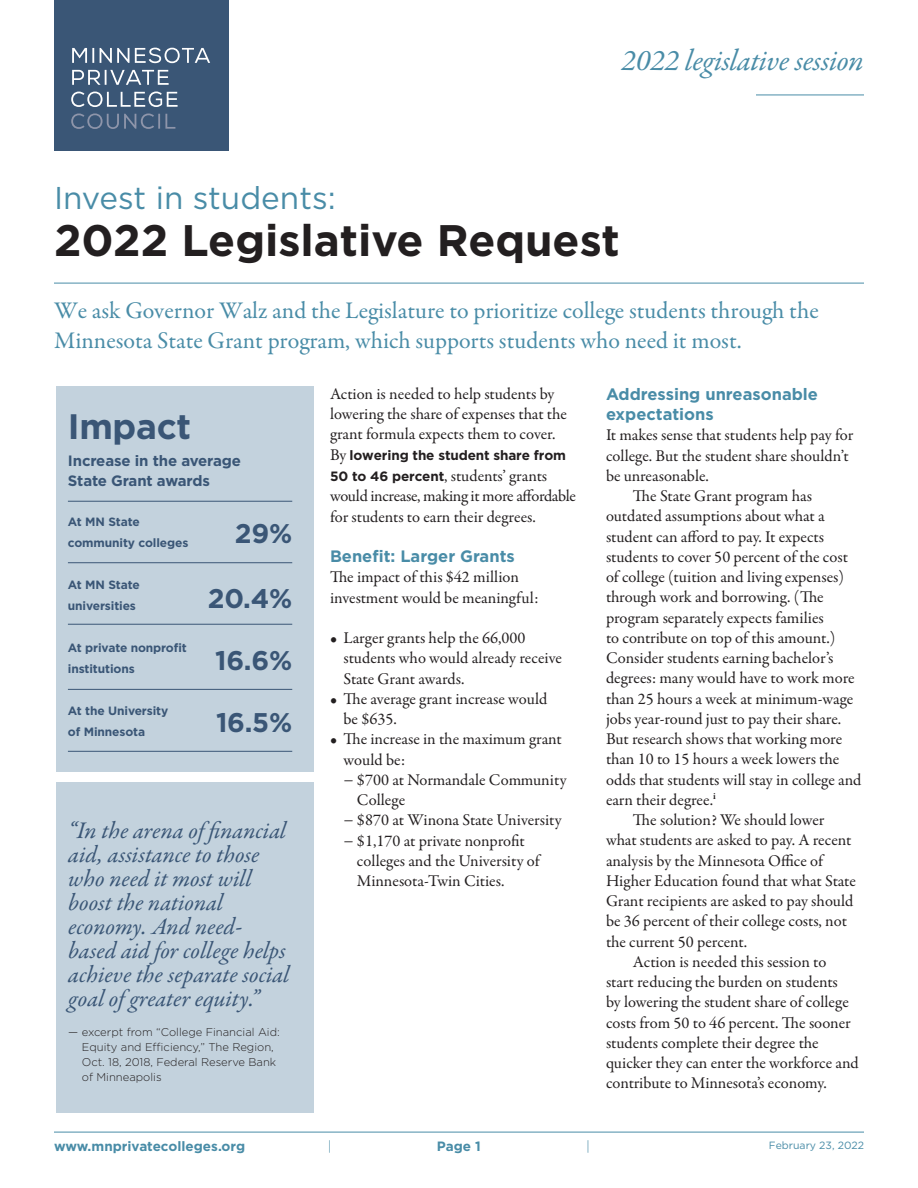
<style>
.page{position:relative;width:918px;height:1188px;background:#fff}
.page>*{position:absolute;margin:0;border:0;box-sizing:border-box;transform-origin:0 0}
.t1{font:700 44.1px "Gotham";color:#231f20}
.t2{font:700 35.4px "Gotham";letter-spacing:-.01em;color:#3a5676}
.t3{font:31.5px "Gotham";color:#498ca7}
.t4{font:italic 30.3px "Garamond Premr Pro";letter-spacing:-.01em;color:#498ca7}
.t5{font:700 27px "Gotham";letter-spacing:-.01em;color:#3a5676}
.t6{font:italic 24px/24px "Garamond Premr Pro";letter-spacing:-.005em;color:#3a5676}
.t7{font:24px/30px "Garamond Premr Pro";color:#498ca7}
.t8{font:16.5px/20.2px "Garamond Premr Pro";letter-spacing:-.005em;color:#231f20}
.t9{font:700 16.5px/20.2px "Gotham";color:#498ca7}
.t10{font:700 15px/19.5px "Gotham";letter-spacing:-.01em;color:#3a5676}
.t11{font:700 13.5px "Gotham";color:#498ca7}
.t12{font:700 13.5px "Gotham";letter-spacing:-.01em;color:#231f20}
.t13{font:300 13.5px "Gotham";color:#498ca7}
.t14{font:700 12px/21px "Gotham";letter-spacing:-.01em;color:#3a5676}
.t15{font:300 11.25px/15px "Gotham";color:#231f20}
.t16{font:10.5px "Gotham";color:#498ca7}
.s1{font-family:"Garamond Premr Pro";font-weight:400;font-size:16.5px}
.s2{font-family:"Gotham";font-weight:700;font-size:13.5px}
</style>
<div class="page">
<hr style="left:54px;top:283px;width:810px;height:1px;background:#498ca7">
<div style="left:54px;top:0;width:175px;height:151px;background:#3a5676"></div>
<svg style="left:72px;top:48px;width:138px;height:15px"></svg>
<svg style="left:72px;top:70px;width:97px;height:15px"></svg>
<svg style="left:71px;top:92px;width:107px;height:15px"></svg>
<svg style="left:71px;top:113px;width:104px;height:16px"></svg>
<hr style="left:756px;top:95px;width:108px;height:1px;background:#498ca7">
<div style="left:56px;top:387px;width:258px;height:385px;background:#c3d2dd"></div>
<hr style="left:68px;top:501px;width:224px;height:1px;background:#3a5676">
<hr style="left:68px;top:562px;width:224px;height:1px;background:#3a5676">
<hr style="left:68px;top:624px;width:224px;height:1px;background:#3a5676">
<hr style="left:68px;top:689px;width:224px;height:1px;background:#3a5676">
<hr style="left:68px;top:751px;width:224px;height:1px;background:#3a5676">
<hr style="left:54px;top:1132px;width:810px;height:1px;background:#498ca7">
<div style="left:56px;top:782px;width:258px;height:330px;background:#c3d2dd"></div>
<h3 class="t4" style="left:621px;top:41px;width:244px">2022 legislative session</h3>
<h3 class="t3" style="left:54px;top:180px;width:283px">Invest in students:</h3>
<h1 class="t1" style="left:54px;top:215px;width:567px">2022 Legislative Request</h1>
<h3 class="t7" style="left:54px;top:296px;width:766px">We ask Governor Walz and the Legislature to prioritize college students through the<br>Minnesota State Grant program, which supports students who need it most.</h3>
<p class="t8" style="left:330px;top:384px;width:239px">Action is needed to help students by lowering the share of expenses that the grant formula expects them to cover.</p>
<p class="t12" style="left:330px;top:448px;width:238px"><span class="s1">By</span> lowering the student share from</p>
<p class="t8" style="left:330px;top:466px;width:248px"><span class="s2">50 to 46 percent</span>, students’ grants would increase, making it more affordable for students to earn their degrees.</p>
<p class="t9" style="left:330px;top:546px;width:186px">Benefit: Larger Grants</p>
<p class="t8" style="left:330px;top:567px;width:210px">The impact of this $42 million investment would be meaningful:</p>
<p class="t8" style="left:343px;top:628px;width:220px;text-indent:-13px">• Larger grants help the 66,000 students who would already receive<br>State Grant awards.</p>
<p class="t8" style="left:343px;top:689px;width:205px;text-indent:-13px">• The average grant increase would be $635.</p>
<p class="t8" style="left:330px;top:729px;width:233px">• The increase in the maximum grant</p>
<p class="t8" style="left:343px;top:750px;width:63px">would be:</p>
<p class="t8" style="left:343px;top:770px;width:225px">− $700 at Normandale Community</p>
<p class="t8" style="left:357px;top:790px;width:50px">College</p>
<p class="t8" style="left:343px;top:810px;width:220px">− $870 at Winona State University</p>
<p class="t8" style="left:343px;top:831px;width:183px">− $1,170 at private nonprofit</p>
<p class="t8" style="left:357px;top:851px;width:184px">colleges and the University of</p>
<p class="t8" style="left:357px;top:871px;width:149px">Minnesota-Twin Cities.</p>
<p class="t9" style="left:606px;top:384px;width:214px">Addressing unreasonable expectations</p>
<p class="t8" style="left:606px;top:425px;width:249px">It makes sense that students help pay for</p>
<p class="t8" style="left:606px;top:446px;width:244px">college. But the student share shouldn’t</p>
<p class="t8" style="left:606px;top:466px;width:104px">be unreasonable.</p>
<p class="t8" style="left:633px;top:486px;width:181px">The State Grant program has</p>
<p class="t8" style="left:606px;top:506px;width:220px">outdated assumptions about what a</p>
<p class="t8" style="left:606px;top:527px;width:220px">student can afford to pay. It expects</p>
<p class="t8" style="left:606px;top:547px;width:243px">students to cover 50 percent of the cost</p>
<p class="t8" style="left:606px;top:567px;width:240px">of college (tuition and living expenses)</p>
<p class="t8" style="left:606px;top:587px;width:219px">through work and borrowing. (The</p>
<p class="t8" style="left:606px;top:608px;width:219px">program separately expects families</p>
<p class="t8" style="left:606px;top:628px;width:231px">to contribute on top of this amount.)</p>
<p class="t8" style="left:606px;top:648px;width:229px">Consider students earning bachelor’s</p>
<p class="t8" style="left:606px;top:668px;width:250px">degrees: many would have to work more</p>
<p class="t8" style="left:606px;top:689px;width:249px">than 25 hours a week at minimum-wage</p>
<p class="t8" style="left:606px;top:709px;width:237px">jobs year-round just to pay their share.</p>
<p class="t8" style="left:606px;top:729px;width:238px">But research shows that working more</p>
<p class="t8" style="left:606px;top:749px;width:235px">than 10 to 15 hours a week lowers the</p>
<p class="t8" style="left:606px;top:770px;width:257px">odds that students will stay in college and</p>
<p class="t8" style="left:606px;top:790px;width:111px">earn their degree.<sup>i</sup></p>
<p class="t8" style="left:633px;top:810px;width:193px">The solution? We should lower</p>
<p class="t8" style="left:606px;top:830px;width:247px">what students are asked to pay. A recent</p>
<p class="t8" style="left:606px;top:851px;width:218px">analysis by the Minnesota Office of</p>
<p class="t8" style="left:606px;top:871px;width:251px">Higher Education found that what State</p>
<p class="t8" style="left:606px;top:891px;width:249px">Grant recipients are asked to pay should</p>
<p class="t8" style="left:606px;top:911px;width:243px">be 36 percent of their college costs, not</p>
<p class="t8" style="left:606px;top:932px;width:143px">the current 50 percent.</p>
<p class="t8" style="left:633px;top:952px;width:195px">Action is needed this session to</p>
<p class="t8" style="left:606px;top:972px;width:233px">start reducing the burden on students</p>
<p class="t8" style="left:606px;top:992px;width:244px">by lowering the student share of college</p>
<p class="t8" style="left:606px;top:1013px;width:246px">costs from 50 to 46 percent. The sooner</p>
<p class="t8" style="left:606px;top:1033px;width:214px">students complete their degree the</p>
<p class="t8" style="left:606px;top:1053px;width:254px">quicker they can enter the workforce and</p>
<p class="t8" style="left:606px;top:1073px;width:222px">contribute to Minnesota’s economy.</p>
<h2 class="t2" style="left:68px;top:406px;width:125px">Impact</h2>
<p class="t10" style="left:68px;top:451px;width:175px">Increase in the average<br>State Grant awards</p>
<p class="t14" style="left:68px;top:511px;width:122px">At MN State community colleges</p>
<p class="t14" style="left:68px;top:574px;width:73px">At MN State universities</p>
<p class="t14" style="left:68px;top:637px;width:120px">At private nonprofit institutions</p>
<p class="t14" style="left:68px;top:700px;width:102px">At the University of Minnesota</p>
<h3 class="t5" style="left:235px;top:518px;width:59px">29%</h3>
<h3 class="t5" style="left:208px;top:583px;width:86px">20.4%</h3>
<h3 class="t5" style="left:215px;top:645px;width:79px">16.6%</h3>
<h3 class="t5" style="left:216px;top:707px;width:78px">16.5%</h3>
<h3 class="t6" style="left:68px;top:819px;width:223px">“In the arena of financial aid, assistance to those who need it most will boost the national economy. And need&shy;based aid for college helps achieve the separate social goal of greater equity.”</h3>
<p class="t15" style="left:82px;top:1024px;width:200px;text-indent:-14px">— excerpt from “College Financial Aid:<br>Equity and Efficiency,” The Region,<br>Oct. 18, 2018, Federal Reserve Bank of Minneapolis</p>
<p class="t11" style="left:54px;top:1138px;width:193px">www.mnprivatecolleges.org</p>
<p class="t13" style="left:328px;top:1139px;width:5px">|</p>
<p class="t11" style="left:437px;top:1138px;width:46px">Page 1</p>
<p class="t13" style="left:586px;top:1139px;width:5px">|</p>
<p class="t16" style="left:769px;top:1139px;width:97px">February 23, 2022</p>
</div>
